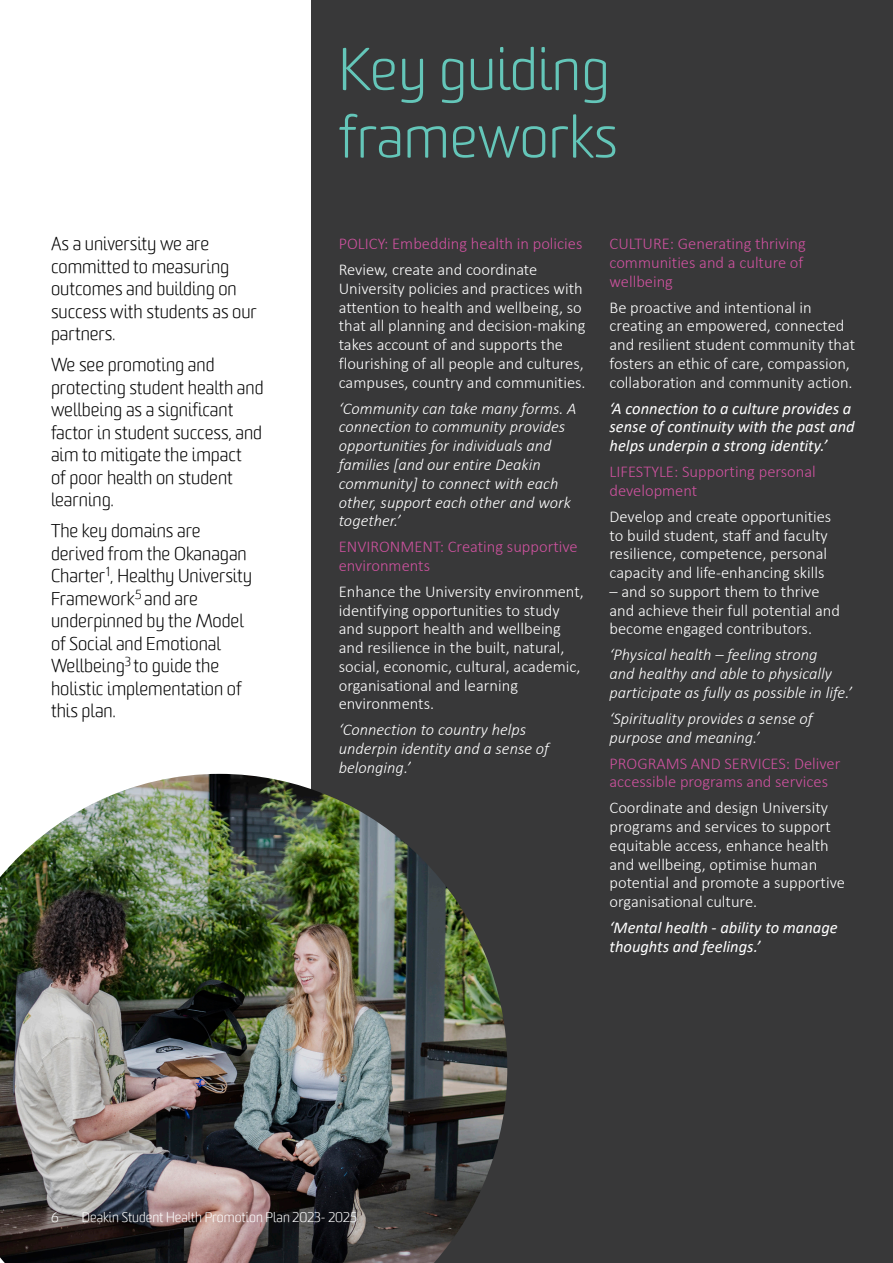
<style>
.page{position:relative;width:893px;height:1263px;background:#fff}
.page>*{position:absolute;margin:0;border:0;box-sizing:border-box;transform-origin:0 0}
.t1{font:300 57px/67.5px "Worldly";color:#64c6b9}
.t2{font:300 18px/22.5px "Worldly";color:#000}
.t3{font:300 16.5px/18.8px "Calibri";color:#fff}
.t4{font:italic 300 16.5px/18.8px "Calibri";color:#fff}
.t5{font:300 16.5px/18.8px "Calibri";color:#cd529e}
.t6{font:italic 16.5px/18.8px "Calibri";color:#fff}
.t7{font:300 13.5px "Worldly";color:#fff}
</style>
<div class="page">
<div style="left:311px;top:0;width:582px;height:1263px;background:#383839"></div>
<img style="left:0;top:774px;width:507px;height:489px">
<p class="t2" style="left:51px;top:233px;width:208px">As a university we are committed to measuring outcomes and building on success with students as our partners.</p>
<p class="t2" style="left:51px;top:354px;width:214px">We see promoting and protecting student health and wellbeing as a significant factor in student success, and aim to mitigate the impact<br>of poor health on student learning.</p>
<p class="t2" style="left:51px;top:520px;width:202px">The key domains are derived from the Okanagan<br>Charter<sup>1</sup>, Healthy University<br>Framework<sup>5</sup> and are underpinned by the Model of Social and Emotional<br>Wellbeing<sup>3</sup> to guide the holistic implementation of this plan.</p>
<h1 class="t1" style="left:339px;top:37px;width:280px">Key guiding frameworks</h1>
<p class="t5" style="left:339px;top:234px;width:245px">POLICY: Embedding health in policies</p>
<p class="t3" style="left:339px;top:260px;width:248px">Review, create and coordinate University policies and practices with attention to health and wellbeing, so that all planning and decision-making takes account of and supports the flourishing of all people and cultures, campuses, country and communities.</p>
<p class="t4" style="left:339px;top:399px;width:239px">‘Community can take many forms. A connection to community provides opportunities for individuals and families [and our entire Deakin community] to connect with each other, support each other and work together.’</p>
<p class="t5" style="left:339px;top:537px;width:240px">ENVIRONMENT: Creating supportive environments</p>
<p class="t3" style="left:339px;top:582px;width:247px">Enhance the University environment, identifying opportunities to study and support health and wellbeing and resilience in the built, natural, social, economic, cultural, academic, organisational and learning environments.</p>
<p class="t4" style="left:339px;top:720px;width:212px">‘Connection to country helps underpin identity and a sense of belonging.’</p>
<p class="t5" style="left:609px;top:234px;width:198px">CULTURE: Generating thriving communities and a culture of wellbeing</p>
<p class="t3" style="left:609px;top:298px;width:247px">Be proactive and intentional in creating an empowered, connected and resilient student community that fosters an ethic of care, compassion, collaboration and community action.</p>
<p class="t6" style="left:609px;top:398px;width:247px">‘A connection to a culture provides a sense of continuity with the past and helps underpin a strong identity.’</p>
<p class="t5" style="left:609px;top:462px;width:208px">LIFESTYLE: Supporting personal development</p>
<p class="t3" style="left:609px;top:507px;width:223px">Develop and create opportunities to build student, staff and faculty resilience, competence, personal capacity and life-enhancing skills</p>
<p class="t3" style="left:609px;top:582px;width:232px">– and so support them to thrive and achieve their full potential and become engaged contributors.</p>
<p class="t4" style="left:609px;top:645px;width:244px">‘Physical health – feeling strong<br>and healthy and able to physically participate as fully as possible in life.’</p>
<p class="t4" style="left:609px;top:709px;width:205px">‘Spirituality provides a sense of purpose and meaning.’</p>
<p class="t5" style="left:609px;top:754px;width:232px">PROGRAMS AND SERVICES: Deliver accessible programs and services</p>
<p class="t3" style="left:609px;top:798px;width:237px">Coordinate and design University programs and services to support equitable access, enhance health and wellbeing, optimise human potential and promote a supportive organisational culture.</p>
<p class="t6" style="left:609px;top:917px;width:230px">‘Mental health - ability to manage thoughts and feelings.’</p>
<p class="t7" style="left:51px;top:1209px;width:9px">6</p>
<p class="t7" style="left:82px;top:1209px;width:277px">Deakin Student Health Promotion Plan 2023- 2025</p>
</div>
